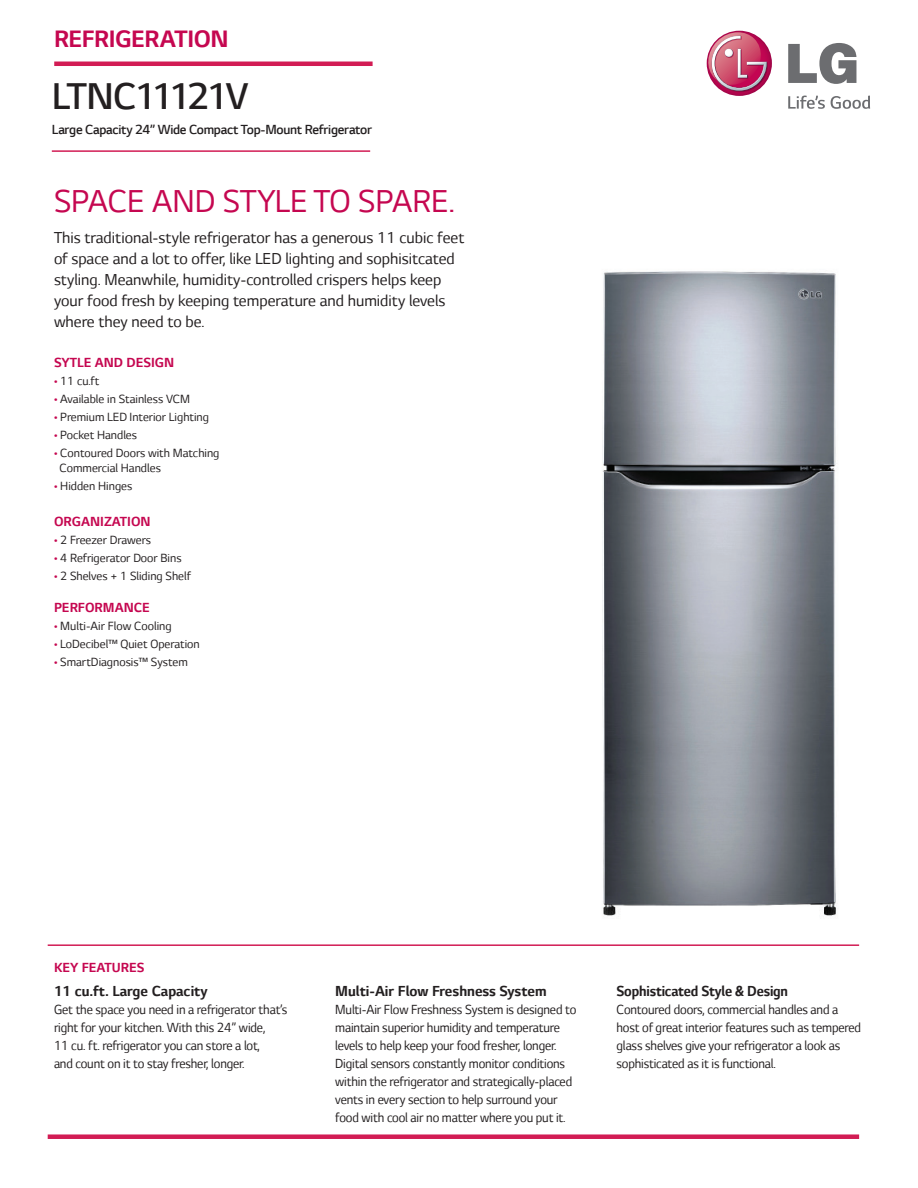
<style>
.page{position:relative;width:918px;height:1188px;background:#fff}
.page>*{position:absolute;margin:0;border:0;box-sizing:border-box;transform-origin:0 0}
.t1{font:300 42.3px "LG Smart";letter-spacing:-.07em;color:#231f20}
.t2{font:36px "LG Smart";color:#c50750}
.t3{font:700 27px "LG Smart";letter-spacing:-.015em;color:#c50750}
.t4{font:18px/21px "LG Smart";color:#231f20}
.t5{font:700 16.5px "LG Smart";color:#231f20}
.t6{font:700 16.5px "LG Smart";color:#231f20;scale:.95 1}
.t7{font:15px/18px "LG Smart";letter-spacing:-.01em;color:#231f20;scale:.95 1}
.t8{font:300 15px "LG Smart";letter-spacing:-.02em;color:#231f20}
.t9{font:700 15px "LG Smart";color:#c50750}
.t10{font:13.5px/15px "LG Smart";color:#231f20}
.s1{color:#c50750}
</style>
<div class="page">
<svg style="left:707px;top:31px;width:65px;height:65px"></svg>
<svg style="left:706px;top:32px;width:62px;height:60px"></svg>
<svg style="left:788px;top:43px;width:68px;height:41px"></svg>
<svg style="left:788px;top:96px;width:37px;height:13px"></svg>
<svg style="left:831px;top:96px;width:39px;height:13px"></svg>
<hr style="left:54px;top:62px;width:319px;height:4px;background:#d21c54">
<hr style="left:52px;top:150px;width:318px;height:2px;background:#d21c54">
<div style="left:48px;top:1134px;width:811px;height:5px;background:#d21c54"></div>
<hr style="left:48px;top:944px;width:811px;height:2px;background:#d21c54">
<img style="left:602px;top:271px;width:234px;height:645px">
<h3 class="t3" style="left:54px;top:24px;width:176px">REFRIGERATION</h3>
<h1 class="t1" style="left:52px;top:73px;width:198px">LTNC11121V</h1>
<p class="t8" style="left:52px;top:121px;width:322px">Large Capacity 24” Wide Compact Top-Mount Refrigerator</p>
<h2 class="t2" style="left:54px;top:181px;width:402px">Spac e and style to spare.</h2>
<p class="t4" style="left:54px;top:227px;width:412px">This traditional-style refrigerator has a generous 11 cubic feet of space and a lot to offer, like LE D lighting and sophisitcated styling. Meanwhile, humidity-controlled crispers helps keep your food fresh by keeping temperature and humidity levels where they need to be.</p>
<p class="t9" style="left:54px;top:354px;width:122px">SYTLE AND DESIGN</p>
<p class="t10" style="left:54px;top:374px;width:47px"><span class="s1">•</span> 11 cu.ft</p>
<p class="t10" style="left:54px;top:392px;width:138px"><span class="s1">•</span> Available in Stainless VCM</p>
<p class="t10" style="left:54px;top:410px;width:157px"><span class="s1">•</span> Premium LED Interior Lighting</p>
<p class="t10" style="left:54px;top:428px;width:85px"><span class="s1">•</span> Pocket Handles</p>
<p class="t10" style="left:60px;top:446px;width:162px;text-indent:-6px"><span class="s1">•</span> Contoured Doors with Matching<br>Commercial Handles</p>
<p class="t10" style="left:54px;top:479px;width:80px"><span class="s1">•</span> Hidden Hinges</p>
<p class="t9" style="left:54px;top:513px;width:98px">ORGANIZATION</p>
<p class="t10" style="left:54px;top:533px;width:98px"><span class="s1">•</span> 2 Freezer Drawers</p>
<p class="t10" style="left:54px;top:551px;width:129px"><span class="s1">•</span> 4 Refrigerator Door Bins</p>
<p class="t10" style="left:54px;top:569px;width:138px"><span class="s1">•</span> 2 Shelves + 1 Sliding Shelf</p>
<p class="t9" style="left:54px;top:599px;width:97px">PERFORMANCE</p>
<p class="t10" style="left:54px;top:618px;width:119px"><span class="s1">•</span> Multi-Air Flow Cooling</p>
<p class="t10" style="left:54px;top:636px;width:147px"><span class="s1">•</span> LoDecibel™ Quiet Operation</p>
<p class="t10" style="left:54px;top:654px;width:135px"><span class="s1">•</span> SmartDiagnosis™ System</p>
<p class="t9" style="left:54px;top:959px;width:92px">KEY FEATURES</p>
<p class="t5" style="left:54px;top:982px;width:155px">11 cu.ft. Large Capacity</p>
<p class="t7" style="left:54px;top:1001px;width:247px">Get the space you need in a refrigerator that’s right for your kitchen. With this 24” wide,<br>11 cu. ft. refrigerator you can store a lot,<br>and count on it to stay fresher, longer.</p>
<p class="t5" style="left:335px;top:982px;width:213px">Multi-Air Flow Freshness System</p>
<p class="t7" style="left:335px;top:1001px;width:255px">Multi-Air Flow Freshness System is designed to maintain superior humidity and temperature levels to help keep your food fresher, longer.<br>Digital sensors constantly monitor conditions within the refrigerator and strategically-placed vents in every section to help surround your food with cool air no matter where you put it.</p>
<p class="t6" style="left:616px;top:982px;width:182px">Sophisticated Style &amp; Design</p>
<p class="t7" style="left:616px;top:1001px;width:259px">Contoured doors, commercial handles and a host of great interior features such as tempered glass shelves give your refrigerator a look as sophisticated as it is functional.</p>
</div>
